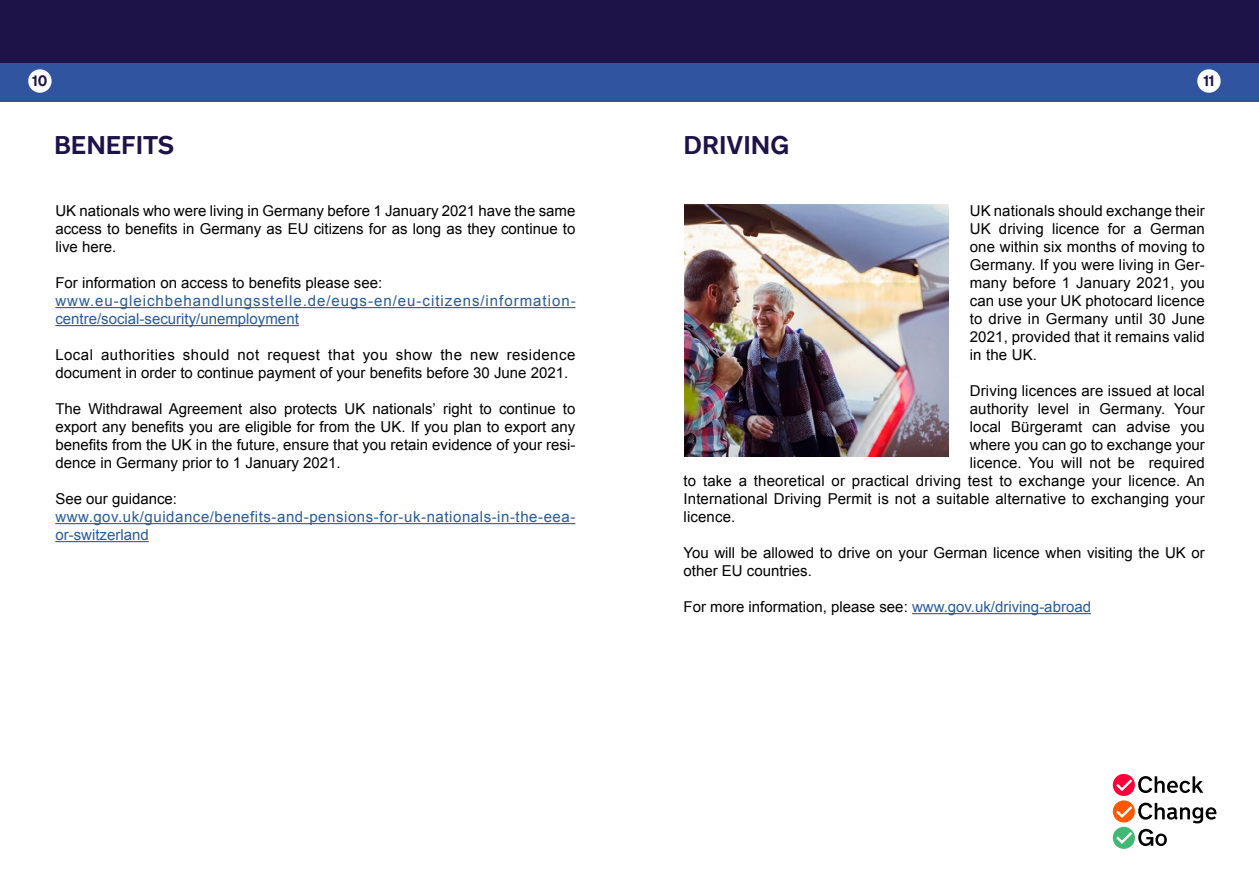
<style>
.page{position:relative;width:1259px;height:893px;background:#fff}
.page>*{position:absolute;margin:0;border:0;box-sizing:border-box;transform-origin:0 0}
.t1{font:700 25.5px "New Transport";color:#1e1348}
.t2{font:15px/18px "Arial";color:#000;text-align:justify}
.t3{font:15px/18px "Arial";letter-spacing:.065em;color:#275b9b}
.t4{font:15px/18px "Arial";letter-spacing:.035em;color:#275b9b}
.t5{font:700 15px "New Transport";color:#1e1348}
.s1{color:#275b9b}
</style>
<div class="page">
<div style="left:0;top:0;width:1259px;height:64px;background:#1e1348"></div>
<div style="left:0;top:64px;width:1259px;height:38px;background:#3154a1"></div>
<div style="left:28px;top:69px;width:24px;height:24px;background:#fff;border-radius:50%"></div>
<div style="left:1197px;top:69px;width:23px;height:24px;background:#fff;border-radius:50%"></div>
<svg style="left:1112px;top:774px;width:23px;height:22px"></svg>
<svg style="left:1112px;top:800px;width:23px;height:22px"></svg>
<svg style="left:1138px;top:803px;width:78px;height:20px"></svg>
<svg style="left:1138px;top:776px;width:65px;height:17px"></svg>
<svg style="left:1138px;top:829px;width:28px;height:17px"></svg>
<svg style="left:1116px;top:779px;width:16px;height:12px"></svg>
<svg style="left:1116px;top:806px;width:16px;height:12px"></svg>
<svg style="left:1112px;top:827px;width:23px;height:22px"></svg>
<svg style="left:1116px;top:832px;width:16px;height:12px"></svg>
<hr style="left:55px;top:307px;width:520px;height:1px;background:#275b9b">
<hr style="left:55px;top:325px;width:244px;height:1px;background:#275b9b">
<hr style="left:55px;top:523px;width:520px;height:1px;background:#275b9b">
<hr style="left:55px;top:541px;width:94px;height:1px;background:#275b9b">
<hr style="left:912px;top:613px;width:179px;height:1px;background:#275b9b">
<img style="left:685px;top:204px;width:263px;height:252px">
<p class="t5" style="left:32px;top:72px;width:17px">10</p>
<p class="t5" style="left:1203px;top:72px;width:13px">11</p>
<h1 class="t1" style="left:54px;top:129px;width:122px">BENEFITS</h1>
<h1 class="t1" style="left:683px;top:129px;width:107px">DRIVING</h1>
<p class="t2" style="left:55px;top:202px;width:521px">UK nationals who were living in Germany before 1 January 2021 have the same access to benefits in Germany as EU citizens for as long as they continue to live here.</p>
<p class="t2" style="left:55px;top:274px;width:328px">For information on access to benefits please see:</p>
<p class="t3" style="left:55px;top:292px;width:522px">www.eu-gleichbehandlungsstelle.de/eugs-en/eu-citizens/information&shy;centre/social-security/unemployment</p>
<p class="t2" style="left:55px;top:346px;width:521px">Local authorities should not request that you show the new residence document in order to continue payment of your benefits before 30 June 2021.</p>
<p class="t2" style="left:55px;top:400px;width:521px">The Withdrawal Agreement also protects UK nationalsʼ right to continue to export any benefits you are eligible for from the UK. If you plan to export any benefits from the UK in the future, ensure that you retain evidence of your resi&shy;dence in Germany prior to 1 January 2021.</p>
<p class="t2" style="left:55px;top:490px;width:123px">See our guidance:</p>
<p class="t4" style="left:55px;top:508px;width:521px">www.gov.uk/guidance/benefits-and-pensions-for-uk-nationals-in-the-eea&shy;or-switzerland</p>
<p class="t2" style="left:969px;top:202px;width:237px">UK nationals should exchange their UK driving licence for a German one within six months of moving to Germany. If you were living in Ger&shy;many before 1 January 2021, you can use your UK photocard licence to drive in Germany until 30 June 2021, provided that it remains valid in the UK.</p>
<p class="t2" style="left:969px;top:382px;width:237px">Driving licences are issued at local</p>
<p class="t2" style="left:969px;top:400px;width:237px">authority level in Germany. Your</p>
<p class="t2" style="left:969px;top:418px;width:237px">local Bürgeramt can advise you</p>
<p class="t2" style="left:969px;top:436px;width:237px">where you can go to exchange your</p>
<p class="t2" style="left:969px;top:454px;width:237px">licence. You will not be required</p>
<p class="t2" style="left:683px;top:472px;width:523px">to take a theoretical or practical driving test to exchange your licence. An</p>
<p class="t2" style="left:683px;top:490px;width:523px">International Driving Permit is not a suitable alternative to exchanging your</p>
<p class="t2" style="left:683px;top:508px;width:53px">licence.</p>
<p class="t2" style="left:683px;top:544px;width:523px">You will be allowed to drive on your German licence when visiting the UK or other EU countries.</p>
<p class="t2" style="left:683px;top:598px;width:409px">For more information, please see: <span class="s1">www.gov.uk/driving-abroad</span></p>
</div>
